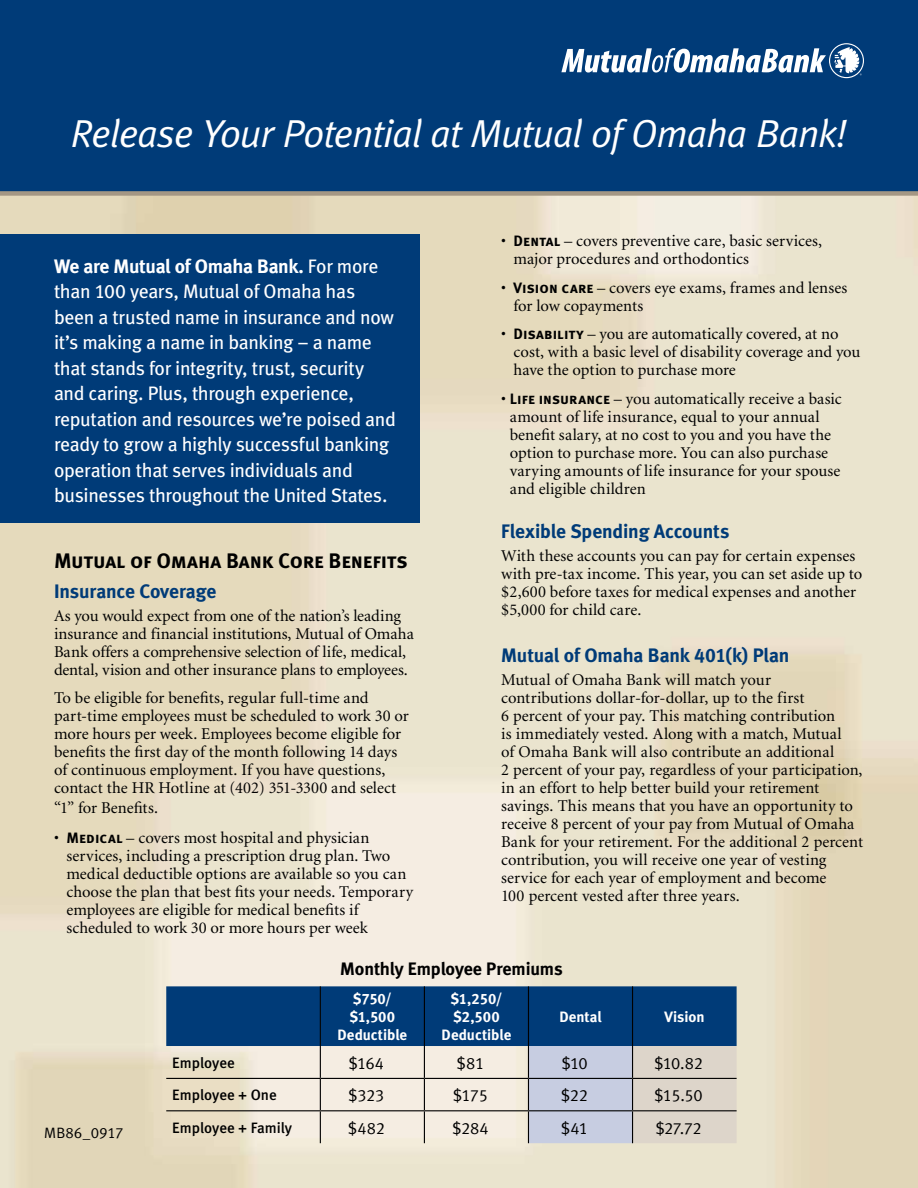
<style>
.page{position:relative;width:918px;height:1188px;background:#fff}
.page>*{position:absolute;margin:0;border:0;box-sizing:border-box;transform-origin:0 0}
.t1{font:italic 39px "Meta Normal LF";letter-spacing:-.02em;color:#fff}
.t2{font:21px "Meta Bold LF Caps";letter-spacing:-.005em;color:#000}
.t3{font:19.5px/25.5px "Meta Book LF";letter-spacing:-.02em;color:#fff}
.t4{font:19.5px "Meta Bold LF";letter-spacing:-.005em;color:#003b78}
.t5{font:19.5px "Meta Bold LF";letter-spacing:-.015em;color:#fff}
.t6{font:18px "Meta Bold LF";letter-spacing:-.005em;color:#000}
.t7{font:16.5px/18px "Minion";color:#000}
.t8{font:16.5px "Meta Normal LF";letter-spacing:-.02em;color:#000}
.t9{font:15px/18px "Meta Bold LF";color:#fff;text-align:center}
.t10{font:15px "Meta Medium LF";color:#000}
.t11{font:15px "Meta Normal LF";letter-spacing:.005em;color:#000}
.s1{font-family:"Meta Book LF"}
.s2{font-family:"Meta Bold LF Caps";font-size:15px}
</style>
<div class="page">
<img style="left:0;top:196px;width:918px;height:992px">
<div style="left:0;top:0;width:918px;height:193px;background:#003b78"></div>
<div style="left:0;top:191px;width:918px;height:5px;background:#a49784"></div>
<div style="left:0;top:234px;width:419px;height:288px;background:#003b78"></div>
<svg style="left:166px;top:986px;width:571px;height:157px;background:#8ea0b3"></svg>
<hr style="left:320px;top:986px;width:1px;height:60px;background:#000">
<hr style="left:424px;top:986px;width:1px;height:60px;background:#000">
<hr style="left:528px;top:986px;width:1px;height:60px;background:#000">
<hr style="left:632px;top:986px;width:1px;height:60px;background:#000">
<hr style="left:320px;top:1046px;width:1px;height:32px;background:#000">
<hr style="left:424px;top:1046px;width:1px;height:32px;background:#000">
<hr style="left:528px;top:1046px;width:1px;height:32px;background:#000">
<hr style="left:632px;top:1046px;width:1px;height:32px;background:#000">
<hr style="left:320px;top:1079px;width:1px;height:31px;background:#000">
<hr style="left:424px;top:1079px;width:1px;height:31px;background:#000">
<hr style="left:528px;top:1079px;width:1px;height:31px;background:#000">
<hr style="left:632px;top:1079px;width:1px;height:31px;background:#000">
<hr style="left:320px;top:1111px;width:1px;height:32px;background:#000">
<hr style="left:424px;top:1111px;width:1px;height:32px;background:#000">
<hr style="left:528px;top:1111px;width:1px;height:32px;background:#000">
<hr style="left:632px;top:1111px;width:1px;height:32px;background:#000">
<hr style="left:166px;top:1078px;width:154px;height:1px;background:#000">
<hr style="left:320px;top:1078px;width:104px;height:1px;background:#000">
<hr style="left:424px;top:1078px;width:104px;height:1px;background:#000">
<hr style="left:528px;top:1078px;width:105px;height:1px;background:#000">
<hr style="left:633px;top:1078px;width:104px;height:1px;background:#000">
<hr style="left:166px;top:1110px;width:154px;height:1px;background:#000">
<hr style="left:320px;top:1110px;width:104px;height:1px;background:#000">
<hr style="left:424px;top:1110px;width:104px;height:1px;background:#000">
<hr style="left:528px;top:1110px;width:105px;height:1px;background:#000">
<hr style="left:633px;top:1110px;width:104px;height:1px;background:#000">
<svg style="left:561px;top:43px;width:303px;height:35px"></svg>
<h1 class="t1" style="left:71px;top:111px;width:778px">Release Your Potential at Mutual of Omaha Bank!</h1>
<p class="t5" style="left:54px;top:254px;width:326px">We are Mutual of Omaha Bank. <span class="s1">For more</span></p>
<p class="t3" style="left:54px;top:279px;width:343px">than 100 years, Mutual of Omaha has been a trusted name in insurance and now it’s making a name in banking – a name that stands for integrity, trust, security and caring. Plus, through experience, reputation and resources we’re poised and ready to grow a highly successful banking operation that serves individuals and businesses throughout the United States.</p>
<p class="t2" style="left:54px;top:548px;width:355px">Mutual of Omaha Bank Core Benefits</p>
<p class="t4" style="left:54px;top:580px;width:164px">Insurance Coverage</p>
<p class="t7" style="left:54px;top:607px;width:361px">As you would expect from one of the nation’s leading insurance and financial institutions, Mutual of Omaha Bank offers a comprehensive selection of life, medical, dental, vision and other insurance plans to employees.</p>
<p class="t7" style="left:54px;top:690px;width:356px">To be eligible for benefits, regular full-time and part-time employees must be scheduled to work 30 or more hours per week. Employees become eligible for benefits the first day of the month following 14 days of continuous employment. If you have questions, contact the HR Hotline at (402) 351-3300 and select</p>
<p class="t7" style="left:54px;top:799px;width:106px">“1” for Benefits.</p>
<p class="t7" style="left:66px;top:829px;width:348px;text-indent:-12px">• <span class="s2">Medical</span> – covers most hospital and physician services, including a prescription drug plan. Two medical deductible options are available so you can choose the plan that best fits your needs. Temporary employees are eligible for medical benefits if scheduled to work 30 or more hours per week</p>
<p class="t7" style="left:514px;top:233px;width:310px;text-indent:-12px">• <span class="s2">Dental</span> – covers preventive care, basic services, major procedures and orthodontics</p>
<p class="t7" style="left:514px;top:279px;width:335px;text-indent:-12px">• <span class="s2">Vision care</span> – covers eye exams, frames and lenses for low copayments</p>
<p class="t7" style="left:514px;top:326px;width:348px;text-indent:-12px">• <span class="s2">Disability</span> – you are automatically covered, at no cost, with a basic level of disability coverage and you have the option to purchase more</p>
<p class="t7" style="left:510px;top:390px;width:333px;text-indent:-9px">• <span class="s2">Life insurance</span> – you automatically receive a basic amount of life insurance, equal to your annual benefit salary, at no cost to you and you have the option to purchase more. You can also purchase varying amounts of life insurance for your spouse and eligible children</p>
<p class="t4" style="left:501px;top:520px;width:230px">Flexible Spending Accounts</p>
<p class="t7" style="left:501px;top:547px;width:363px">With these accounts you can pay for certain expenses with pre-tax income. This year, you can set aside up to $2,600 before taxes for medical expenses and another $5,000 for child care.</p>
<p class="t4" style="left:501px;top:644px;width:290px">Mutual of Omaha Bank 401(k) Plan</p>
<p class="t7" style="left:501px;top:671px;width:363px">Mutual of Omaha Bank will match your contributions dollar-for-dollar, up to the first<br>6 percent of your pay. This matching contribution<br>is immediately vested. Along with a match, Mutual<br>of Omaha Bank will also contribute an additional<br>2 percent of your pay, regardless of your participation, in an effort to help better build your retirement savings. This means that you have an opportunity to receive 8 percent of your pay from Mutual of Omaha Bank for your retirement. For the additional 2 percent contribution, you will receive one year of vesting service for each year of employment and become<br>100 percent vested after three years.</p>
<p class="t6" style="left:340px;top:959px;width:224px">Monthly Employee Premiums</p>
<p class="t9" style="left:338px;top:990px;width:71px">$750/ $1,500<br>Deductible</p>
<p class="t9" style="left:442px;top:990px;width:71px">$1,250/ $2,500<br>Deductible</p>
<p class="t9" style="left:559px;top:1008px;width:44px">Dental</p>
<p class="t9" style="left:664px;top:1008px;width:42px">Vision</p>
<p class="t10" style="left:172px;top:1054px;width:64px">Employee</p>
<p class="t8" style="left:349px;top:1053px;width:37px">$164</p>
<p class="t8" style="left:457px;top:1053px;width:29px">$81</p>
<p class="t8" style="left:561px;top:1053px;width:28px">$10</p>
<p class="t8" style="left:654px;top:1053px;width:50px">$10.82</p>
<p class="t10" style="left:172px;top:1087px;width:106px">Employee + One</p>
<p class="t8" style="left:348px;top:1086px;width:38px">$323</p>
<p class="t8" style="left:453px;top:1086px;width:36px">$175</p>
<p class="t8" style="left:561px;top:1086px;width:29px">$22</p>
<p class="t8" style="left:654px;top:1086px;width:50px">$15.50</p>
<p class="t11" style="left:44px;top:1124px;width:81px">MB86_0917</p>
<p class="t10" style="left:172px;top:1119px;width:121px">Employee + Family</p>
<p class="t8" style="left:348px;top:1118px;width:39px">$482</p>
<p class="t8" style="left:452px;top:1118px;width:38px">$284</p>
<p class="t8" style="left:561px;top:1118px;width:29px">$41</p>
<p class="t8" style="left:655px;top:1118px;width:48px">$27.72</p>
</div>
